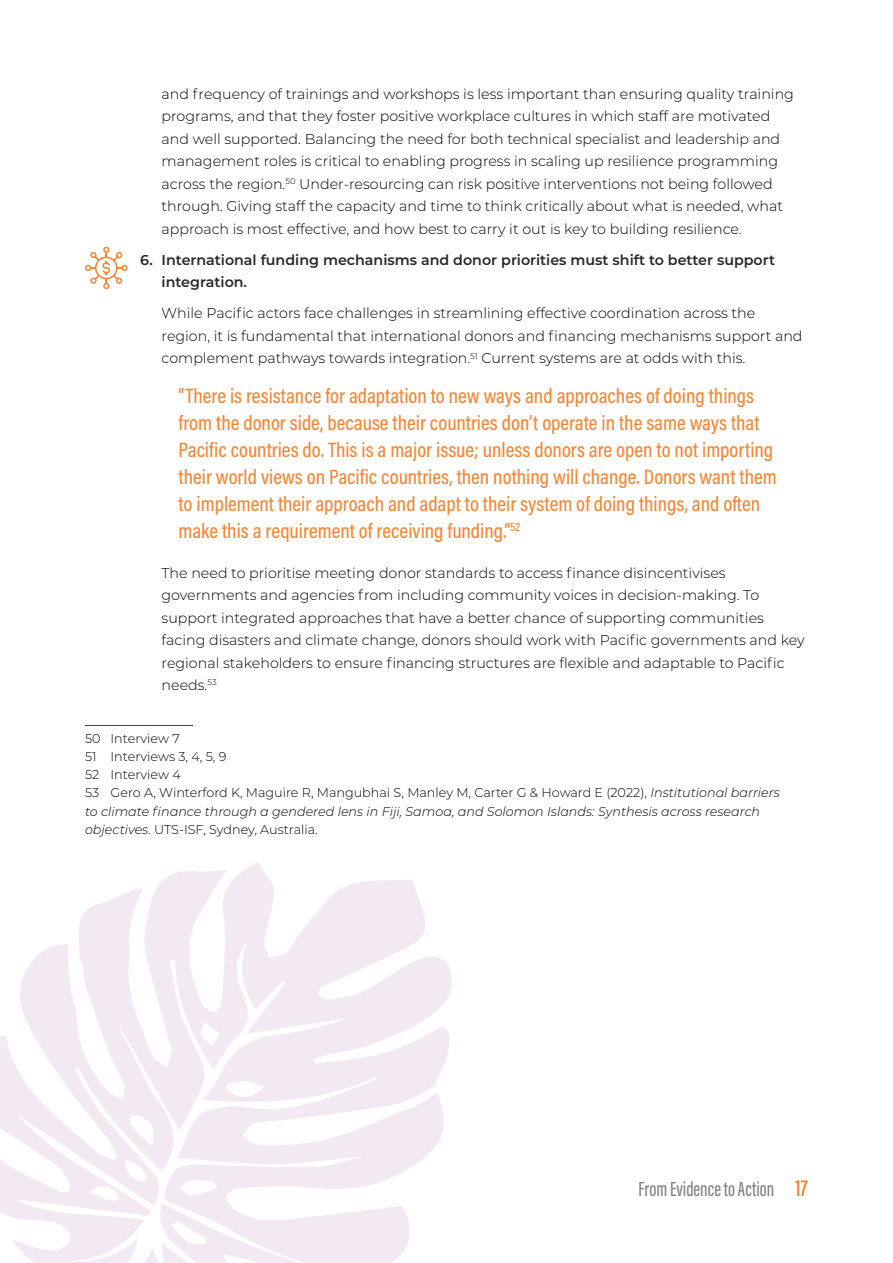
<style>
.page{position:relative;width:893px;height:1263px;background:#fff}
.page>*{position:absolute;margin:0;border:0;box-sizing:border-box;transform-origin:0 0}
.t1{font:500 21px/27px "Acumin Pro Cond";color:#f68635}
.t2{font:500 21px "Acumin Pro Extra Cond";color:#808285}
.t3{font:300 14.25px/22.5px "Montserrat";color:#000}
.t4{font:600 14.25px/22.5px "Montserrat";color:#292829}
.t5{font:300 12.75px/18px "Montserrat";color:#000}
.s1{font-style:italic}
.s2{font-weight:600;font-size:24px;color:#f68635}
</style>
<div class="page">
<hr style="left:85px;top:725px;width:108px;height:1px;background:#414042">
<svg style="left:85px;top:247px;width:43px;height:42px"></svg>
<svg style="left:0;top:863px;width:452px;height:400px;fill:#f3e9f3"></svg>
<p class="t3" style="left:162px;top:82px;width:634px">and frequency of trainings and workshops is less important than ensuring quality training programs, and that they foster positive workplace cultures in which staff are motivated and well supported. Balancing the need for both technical specialist and leadership and management roles is critical to enabling progress in scaling up resilience programming across the region.<sup>50</sup> Under-resourcing can risk positive interventions not being followed through. Giving staff the capacity and time to think critically about what is needed, what approach is most effective, and how best to carry it out is key to building resilience.</p>
<p class="t4" style="left:162px;top:248px;width:615px;text-indent:-21px">6. International funding mechanisms and donor priorities must shift to better support integration.</p>
<p class="t3" style="left:162px;top:302px;width:642px">While Pacific actors face challenges in streamlining effective coordination across the region, it is fundamental that international donors and financing mechanisms support and complement pathways towards integration.<sup>51</sup> Current systems are at odds with this.</p>
<p class="t1" style="left:179px;top:382px;width:600px">“There is resistance for adaptation to new ways and approaches of doing things from the donor side, because their countries don’t operate in the same ways that Pacific countries do. This is a major issue; unless donors are open to not importing their world views on Pacific countries, then nothing will change. Donors want them to implement their approach and adapt to their system of doing things, and often make this a requirement of receiving funding.”<sup>52</sup></p>
<p class="t3" style="left:162px;top:561px;width:645px">The need to prioritise meeting donor standards to access finance disincentivises governments and agencies from including community voices in decision-making. To support integrated approaches that have a better chance of supporting communities facing disasters and climate change, donors should work with Pacific governments and key regional stakeholders to ensure financing structures are flexible and adaptable to Pacific needs.<sup>53</sup></p>
<p class="t5" style="left:85px;top:729px;width:696px">50 Interview 7<br>51 Interviews 3, 4, 5, 9<br>52 Interview 4<br>53 Gero A, Winterford K, Maguire R, Mangubhai S, Manley M, Carter G &amp; Howard E (2022), <span class="s1">Institutional barriers to climate finance through a gendered lens in Fiji, Samoa, and Solomon Islands: Synthesis across research objectives</span>. UTS-ISF, Sydney, Australia.</p>
<h1 class="t2" style="left:639px;top:1176px;width:171px">From Evidence to Action <span class="s2">17</span></h1>
</div>
